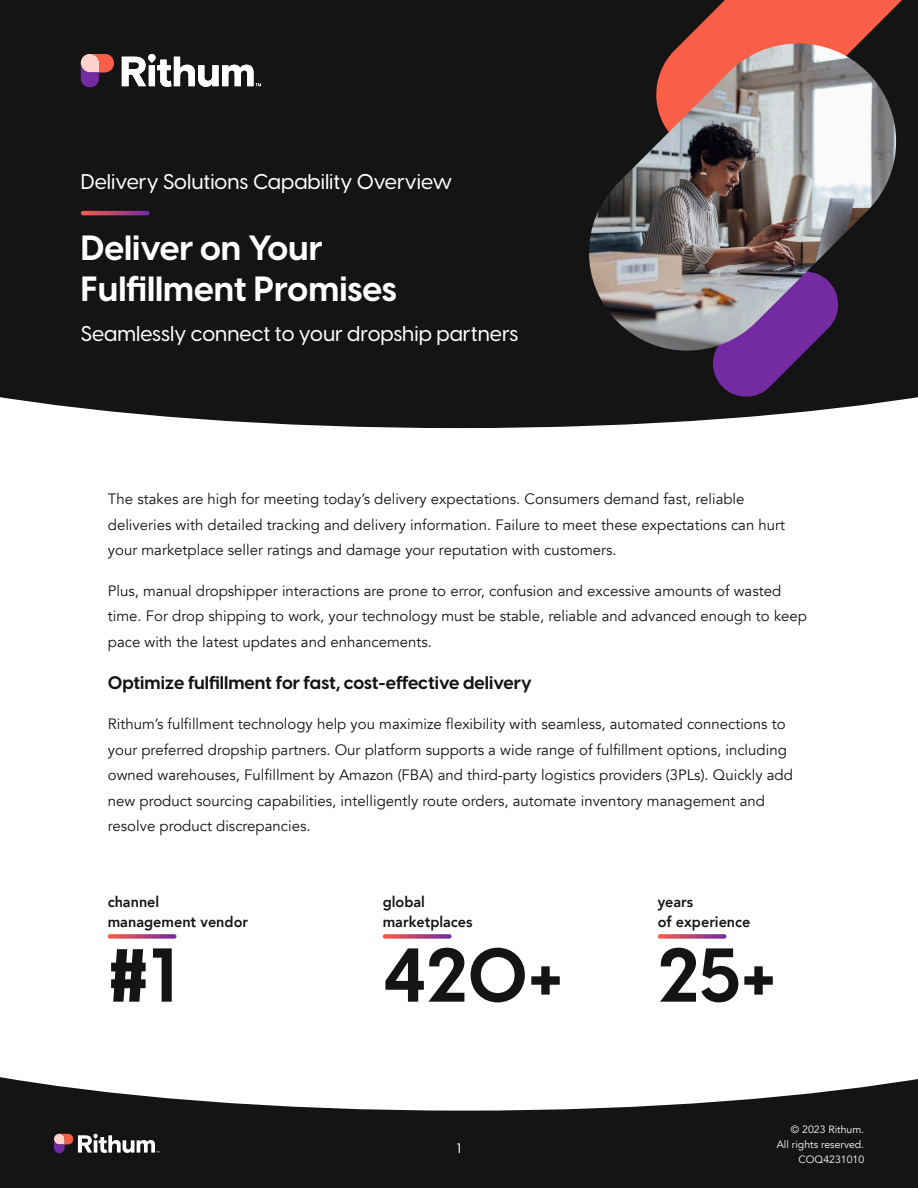
<style>
.page{position:relative;width:918px;height:1188px;background:#fff}
.page>*{position:absolute;margin:0;border:0;box-sizing:border-box;transform-origin:0 0}
.Black_Stat{font:700 75px "Visby CF";color:#141414}
.H1_Hero{font:700 34.5px/41.4px "Visby CF";color:#fff}
.H2_Hero{font:500 21px "Visby CF";color:#fff}
.Eyebrow_Text{font:500 21px "Visby CF";color:#fff}
.t1{font:700 18px "Visby CF";color:#141414}
.Body_Copy{font:15px/25.5px "Avenir";color:#141414}
.Black_Stat-2{font:800 15px/19.5px "Avenir";color:#141414;scale:.96 1}
.t2{font:500 13.5px "Visby CF";color:#fff}
.t3{font:10.5px/15px "Avenir";color:#fff;text-align:right}
</style>
<div class="page">
<div style="left:0;top:0;width:918px;height:428px;background:#141414"></div>
<svg style="left:650px;top:0;width:268px;height:163px;background:#9a3f31"></svg>
<svg style="left:710px;top:355px;width:131px;height:45px;background:#3d1d51"></svg>
<svg style="left:0;top:1077px;width:918px;height:111px;fill:#141414"></svg>
<svg style="left:54px;top:1134px;width:105px;height:19px"></svg>
<svg style="left:81px;top:54px;width:33px;height:33px"></svg>
<svg style="left:122px;top:54px;width:139px;height:33px"></svg>
<svg style="left:108px;top:934px;width:69px;height:5px"></svg>
<svg style="left:383px;top:934px;width:69px;height:5px"></svg>
<svg style="left:658px;top:934px;width:68px;height:5px"></svg>
<img style="left:579px;top:43px;width:327px;height:312px">
<svg style="left:81px;top:211px;width:69px;height:4px"></svg>
<p class="Eyebrow_Text" style="left:81px;top:166px;width:373px">Delivery Solutions Capability Overview</p>
<p class="H1_Hero" style="left:81px;top:225px;width:318px">Deliver on Your<br>Fulfillment Promises</p>
<p class="H2_Hero" style="left:81px;top:318px;width:439px">Seamlessly connect to your dropship partners</p>
<p class="Body_Copy" style="left:108px;top:486px;width:679px">The stakes are high for meeting today’s delivery expectations. Consumers demand fast, reliable deliveries with detailed tracking and delivery information. Failure to meet these expectations can hurt your marketplace seller ratings and damage your reputation with customers.</p>
<p class="Body_Copy" style="left:108px;top:578px;width:701px">Plus, manual dropshipper interactions are prone to error, confusion and excessive amounts of wasted time. For drop shipping to work, your technology must be stable, reliable and advanced enough to keep pace with the latest updates and enhancements.</p>
<h3 class="t1" style="left:108px;top:668px;width:426px">Optimize fulfillment for fast, cost-effective delivery</h3>
<p class="Body_Copy" style="left:108px;top:711px;width:687px">Rithum’s fulfillment technology help you maximize flexibility with seamless, automated connections to your preferred dropship partners. Our platform supports a wide range of fulfillment options, including owned warehouses, Fulfillment by Amazon (FBA) and third-party logistics providers (3PLs). Quickly add new product sourcing capabilities, intelligently route orders, automate inventory management and resolve product discrepancies.</p>
<p class="Black_Stat-2" style="left:108px;top:892px;width:148px">channel management vendor</p>
<p class="Black_Stat" style="left:108px;top:917px;width:71px">#1</p>
<p class="Black_Stat-2" style="left:383px;top:892px;width:46px">global</p>
<p class="Black_Stat-2" style="left:383px;top:912px;width:95px">marketplaces</p>
<p class="Black_Stat" style="left:383px;top:917px;width:182px">420+</p>
<p class="t2" style="left:457px;top:1138px;width:6px">1</p>
<p class="Black_Stat-2" style="left:658px;top:892px;width:39px">years</p>
<p class="Black_Stat-2" style="left:658px;top:912px;width:98px">of experience</p>
<p class="Black_Stat" style="left:658px;top:917px;width:120px">25+</p>
<p class="t3" style="left:777px;top:1122px;width:89px">© 2023 Rithum.<br>All rights reserved.<br>COQ4231010</p>
</div>
